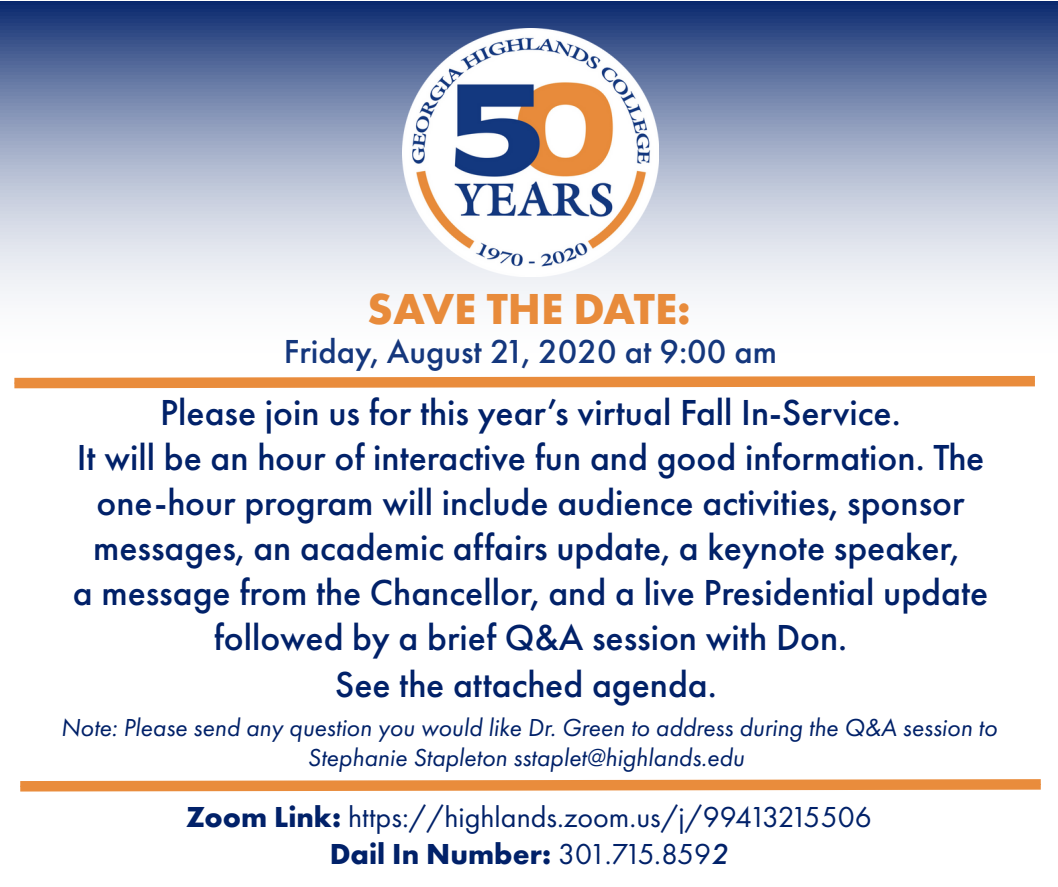
<style>
.page{position:relative;width:1058px;height:887px;background:#fff}
.page>*{position:absolute;margin:0;border:0;box-sizing:border-box;transform-origin:0 0}
.t1{font:700 45px "Futura PT";color:#e88b3b}
.t2{font:500 37.5px/45.3px "Futura PT";color:#012169;text-align:center}
.t3{font:500 34.5px "Futura PT";color:#14377d}
.t4{font:30px/36px "Futura PT";color:#012169;text-align:center}
.t5{font:italic 25.5px/30.6px "Futura PT";color:#012169;text-align:center}
.s1{font-weight:700}
.s2{font-weight:500;font-style:italic}
</style>
<div class="page">
<svg style="left:0;top:2px;width:1058px;height:296px;background:#96a3c1"></svg>
<img style="left:402px;top:28px;width:257px;height:249px">
<svg style="left:14px;top:375px;width:1021px;height:14px"></svg>
<svg style="left:20px;top:779px;width:1021px;height:13px;background:#eda261"></svg>
<p class="t1" style="left:367px;top:280px;width:325px">SAVE THE DATE:</p>
<p class="t3" style="left:284px;top:331px;width:494px">Friday, August 21, 2020 at 9:00 am</p>
<p class="t2" style="left:73px;top:390px;width:917px">Please join us for this year’s virtual Fall In-Service.<br>It will be an hour of interactive fun and good information. The one-hour program will include audience activities, sponsor messages, an academic affairs update, a keynote speaker,<br>a message from the Chancellor, and a live Presidential update followed by a brief Q&amp;A session with Don.<br>See the attached agenda.</p>
<p class="t5" style="left:61px;top:711px;width:938px">Note: Please send any question you would like Dr. Green to address during the Q&amp;A session to<br>Stephanie Stapleton sstaplet@highlands.edu</p>
<p class="t4" style="left:186px;top:799px;width:687px"><span class="s1">Zoom Link:</span> https://highlands.zoom.us/j/99413215506<br><span class="s1">Dail In Number:</span> 301.715.859<span class="s2">2</span></p>
</div>
